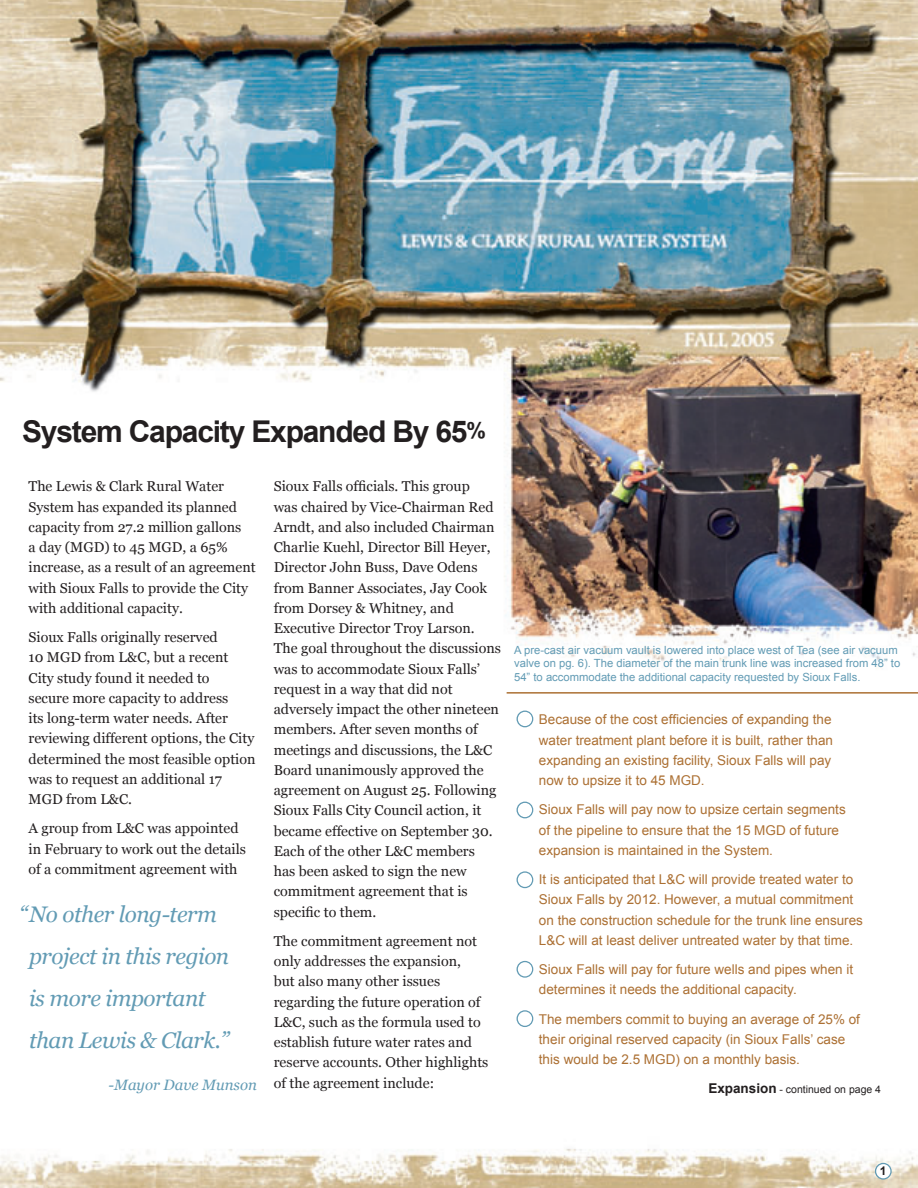
<style>
.page{position:relative;width:918px;height:1188px;background:#fff}
.page>*{position:absolute;margin:0;border:0;box-sizing:border-box;transform-origin:0 0}
.t1{font:700 30px "Arial";letter-spacing:-.04em;color:#231f20}
.t2{font:italic 22.5px "Georgia";letter-spacing:-.02em;color:#629bb4}
.t3{font:italic 15px "Georgia";color:#629bb4}
.t4{font:14.25px/20.2px "Georgia";color:#231f20}
.t5{font:13.5px/20.2px "Arial";color:#ac7033}
.t6{font:700 12px "Arial";color:#231f20}
.t7{font:11.25px/13.5px "Arial";color:#629bb4}
.t8{font:10.5px "Arial";color:#231f20}
.s1{font-size:22.05px}
.s2{font-weight:700;font-size:13.5px}
</style>
<div class="page">
<img style="left:0;top:0;width:918px;height:1188px">
<hr style="left:507px;top:692px;width:411px;height:2px;background:#ac7033">
<svg style="left:517px;top:711px;width:16px;height:16px"></svg>
<div style="left:518px;top:712px;width:14px;height:14px;background:#fff;border-radius:50%"></div>
<svg style="left:517px;top:802px;width:16px;height:16px"></svg>
<div style="left:518px;top:803px;width:14px;height:14px;background:#fff;border-radius:50%"></div>
<svg style="left:517px;top:871px;width:16px;height:17px"></svg>
<div style="left:518px;top:873px;width:14px;height:14px;background:#fff;border-radius:50%"></div>
<svg style="left:517px;top:961px;width:16px;height:17px"></svg>
<div style="left:518px;top:962px;width:14px;height:14px;background:#fff;border-radius:50%"></div>
<svg style="left:517px;top:1010px;width:16px;height:17px"></svg>
<div style="left:518px;top:1012px;width:14px;height:14px;background:#fff;border-radius:50%"></div>
<svg style="left:875px;top:1163px;width:17px;height:17px"></svg>
<div style="left:876px;top:1164px;width:14px;height:14px;background:#fff;border-radius:50%"></div>
<p class="t1" style="left:22px;top:415px;width:465px">System Capacity Expanded By 65<span class="s1">%</span></p>
<p class="t4" style="left:29px;top:476px;width:229px">The Lewis &amp; Clark Rural Water<br>System has expanded its planned capacity from 27.2 million gallons<br>a day (MGD) to 45 MGD, a 65% increase, as a result of an agreement with Sioux Falls to provide the City with additional capacity.</p>
<p class="t4" style="left:29px;top:627px;width:229px">Sioux Falls originally reserved<br>10 MGD from L&amp;C, but a recent<br>City study found it needed to<br>secure more capacity to address<br>its long-term water needs. After reviewing different options, the City determined the most feasible option was to request an additional 17<br>MGD from L&amp;C.</p>
<p class="t4" style="left:29px;top:818px;width:219px">A group from L&amp;C was appointed in February to work out the details of a commitment agreement with</p>
<p class="t4" style="left:274px;top:476px;width:229px">Sioux Falls officials. This group<br>was chaired by Vice-Chairman Red<br>Arndt, and also included Chairman<br>Charlie Kuehl, Director Bill Heyer,<br>Director John Buss, Dave Odens from Banner Associates, Jay Cook from Dorsey &amp; Whitney, and<br>Executive Director Troy Larson.<br>The goal throughout the discussions was to accommodate Sioux Falls’ request in a way that did not adversely impact the other nineteen members. After seven months of meetings and discussions, the L&amp;C<br>Board unanimously approved the agreement on August 25. Following<br>Sioux Falls City Council action, it became effective on September 30.<br>Each of the other L&amp;C members<br>has been asked to sign the new commitment agreement that is specific to them.</p>
<p class="t4" style="left:274px;top:931px;width:216px">The commitment agreement not only addresses the expansion,<br>but also many other issues regarding the future operation of<br>L&amp;C, such as the formula used to establish future water rates and reserve accounts. Other highlights of the agreement include:</p>
<p class="t7" style="left:514px;top:643px;width:388px">A pre-cast air vacuum vault is lowered into place west of Tea (see air vacuum valve on pg. 6). The diameter of the main trunk line was increased from 48” to<br>54” to accommodate the additional capacity requested by Sioux Falls.</p>
<p class="t5" style="left:539px;top:709px;width:296px">Because of the cost efficiencies of expanding the water treatment plant before it is built, rather than expanding an existing facility, Sioux Falls will pay now to upsize it to 45 MGD.</p>
<p class="t5" style="left:539px;top:799px;width:308px">Sioux Falls will pay now to upsize certain segments of the pipeline to ensure that the 15 MGD of future expansion is maintained in the System.</p>
<p class="t5" style="left:539px;top:869px;width:326px">It is anticipated that L&amp;C will provide treated water to Sioux Falls by 2012. However, a mutual commitment on the construction schedule for the trunk line ensures L&amp;C will at least deliver untreated water by that time.</p>
<p class="t5" style="left:539px;top:959px;width:316px">Sioux Falls will pay for future wells and pipes when it determines it needs the additional capacity.</p>
<p class="t5" style="left:539px;top:1009px;width:323px">The members commit to buying an average of 25% of their original reserved capacity (in Sioux Falls’ case this would be 2.5 MGD) on a monthly basis.</p>
<p class="t2" style="left:19px;top:901px;width:199px">“No other long-term</p>
<p class="t2" style="left:29px;top:943px;width:202px">project in this region</p>
<p class="t2" style="left:29px;top:985px;width:178px">is more important</p>
<p class="t2" style="left:29px;top:1027px;width:202px">than Lewis &amp; Clark.”</p>
<p class="t3" style="left:109px;top:1076px;width:150px">-Mayor Dave Munson</p>
<p class="t8" style="left:708px;top:1084px;width:174px"><span class="s2">Expansion</span> - continued on page 4</p>
<p class="t6" style="left:880px;top:1164px;width:8px">1</p>
</div>
